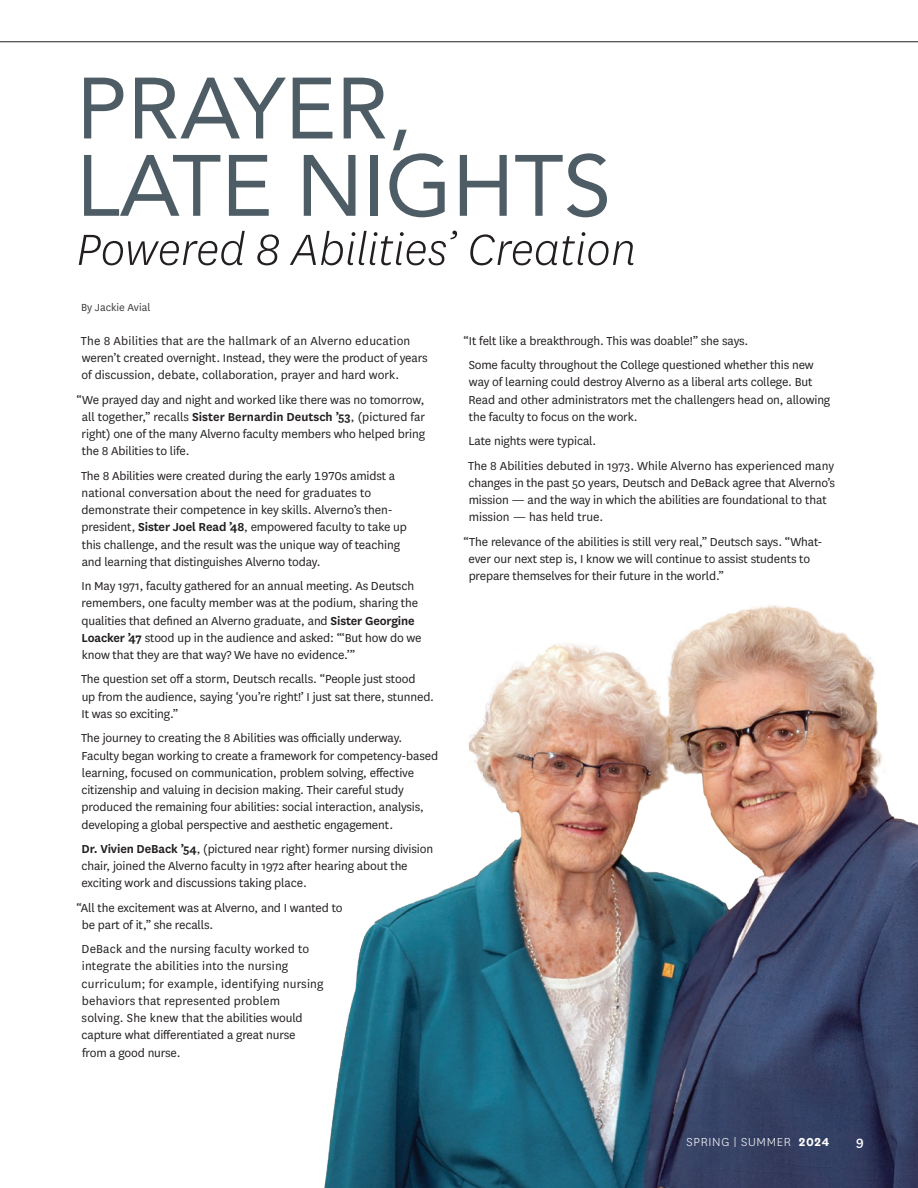
<style>
.page{position:relative;width:918px;height:1188px;background:#fff}
.page>*{position:absolute;margin:0;border:0;box-sizing:border-box;transform-origin:0 0}
.t1{font:85.95px/77.4px "Avenir LT Std";color:#4e5d65}
.t2{font:italic 300 51px "National";color:#231f20}
.t3{font:500 15px "National";color:#fff}
.t4{font:13.5px/17.2px "National";letter-spacing:-.01em;color:#231f20}
.t5{font:13.5px/17.2px "National";letter-spacing:.01em;color:#231f20}
.t6{font:300 13.5px "National";letter-spacing:.05em;color:#fff}
.t7{font:12px "National";color:#3e3e3f}
.s1{font-weight:600}
.s2{font-weight:700}
</style>
<div class="page">
<hr style="left:0;top:42px;width:918px;height:1px;background:#231f20">
<img style="left:324px;top:605px;width:594px;height:583px">
<h1 class="t1" style="left:76px;top:71px;width:536px">PRAYER,<br>LATE NIGHTS</h1>
<h2 class="t2" style="left:76px;top:218px;width:561px">Powered 8 Abilities’ Creation</h2>
<p class="t7" style="left:81px;top:300px;width:71px">By Jackie Avial</p>
<p class="t4" style="left:81px;top:331px;width:348px">The 8 Abilities that are the hallmark of an Alverno education weren’t created overnight. Instead, they were the product of years of discussion, debate, collaboration, prayer and hard work.</p>
<p class="t4" style="left:82px;top:390px;width:345px;text-align:justify;text-indent:-5px">“We prayed day and night and worked like there was no tomorrow, all together,” recalls <span class="s1">Sister Bernardin Deutsch ’53</span>, (pictured far right) one of the many Alverno faculty members who helped bring the 8 Abilities to life.</p>
<p class="t4" style="left:81px;top:466px;width:327px">The 8 Abilities were created during the early 1970s amidst a national conversation about the need for graduates to demonstrate their competence in key skills. Alverno’s then&shy;president, <span class="s1">Sister Joel Read ’48</span>, empowered faculty to take up this challenge, and the result was the unique way of teaching and learning that distinguishes Alverno today.</p>
<p class="t4" style="left:81px;top:577px;width:342px">In May 1971, faculty gathered for an annual meeting. As Deutsch remembers, one faculty member was at the podium, sharing the qualities that defined an Alverno graduate, and <span class="s1">Sister Georgine Loacker ’47</span> stood up in the audience and asked: “‘But how do we know that they are that way? We have no evidence.’”</p>
<p class="t4" style="left:81px;top:670px;width:355px">The question set off a storm, Deutsch recalls. “People just stood<br>up from the audience, saying ‘you’re right!’ I just sat there, stunned.<br>It was so exciting.”</p>
<p class="t4" style="left:81px;top:729px;width:359px">The journey to creating the 8 Abilities was officially underway.<br>Faculty began working to create a framework for competency-based learning, focused on communication, problem solving, effective citizenship and valuing in decision making. Their careful study produced the remaining four abilities: social interaction, analysis, developing a global perspective and aesthetic engagement.</p>
<p class="t4" style="left:81px;top:839px;width:353px"><span class="s1">Dr. Vivien DeBack ’54</span>, (pictured near right) former nursing division chair, joined the Alverno faculty in 1972 after hearing about the exciting work and discussions taking place.</p>
<p class="t4" style="left:82px;top:898px;width:262px;text-indent:-5px">“All the excitement was at Alverno, and I wanted to be part of it,” she recalls.</p>
<p class="t5" style="left:81px;top:940px;width:244px">DeBack and the nursing faculty worked to integrate the abilities into the nursing curriculum; for example, identifying nursing behaviors that represented problem solving. She knew that the abilities would capture what differentiated a great nurse<br>from a good nurse.</p>
<p class="t4" style="left:469px;top:328px;width:347px;line-height:24.3px;text-indent:-5px">“It felt like a breakthrough. This was doable!” she says.<br>Some faculty throughout the College questioned whether this new</p>
<p class="t4" style="left:469px;top:373px;width:363px">way of learning could destroy Alverno as a liberal arts college. But<br>Read and other administrators met the challengers head on, allowing the faculty to focus on the work.</p>
<p class="t4" style="left:468px;top:428px;width:368px;line-height:24.3px">Late nights were typical.<br>The 8 Abilities debuted in 1973. While Alverno has experienced many</p>
<p class="t4" style="left:468px;top:473px;width:368px">changes in the past 50 years, Deutsch and DeBack agree that Alverno’s mission — and the way in which the abilities are foundational to that mission — has held true.</p>
<p class="t4" style="left:468px;top:532px;width:356px;text-indent:-5px">“The relevance of the abilities is still very real,” Deutsch says. “What&shy;ever our next step is, I know we will continue to assist students to prepare themselves for their future in the world.”</p>
<p class="t6" style="left:687px;top:1134px;width:144px">SPRING | SUMMER <span class="s2">2024</span></p>
<p class="t3" style="left:856px;top:1131px;width:9px">9</p>
</div>
